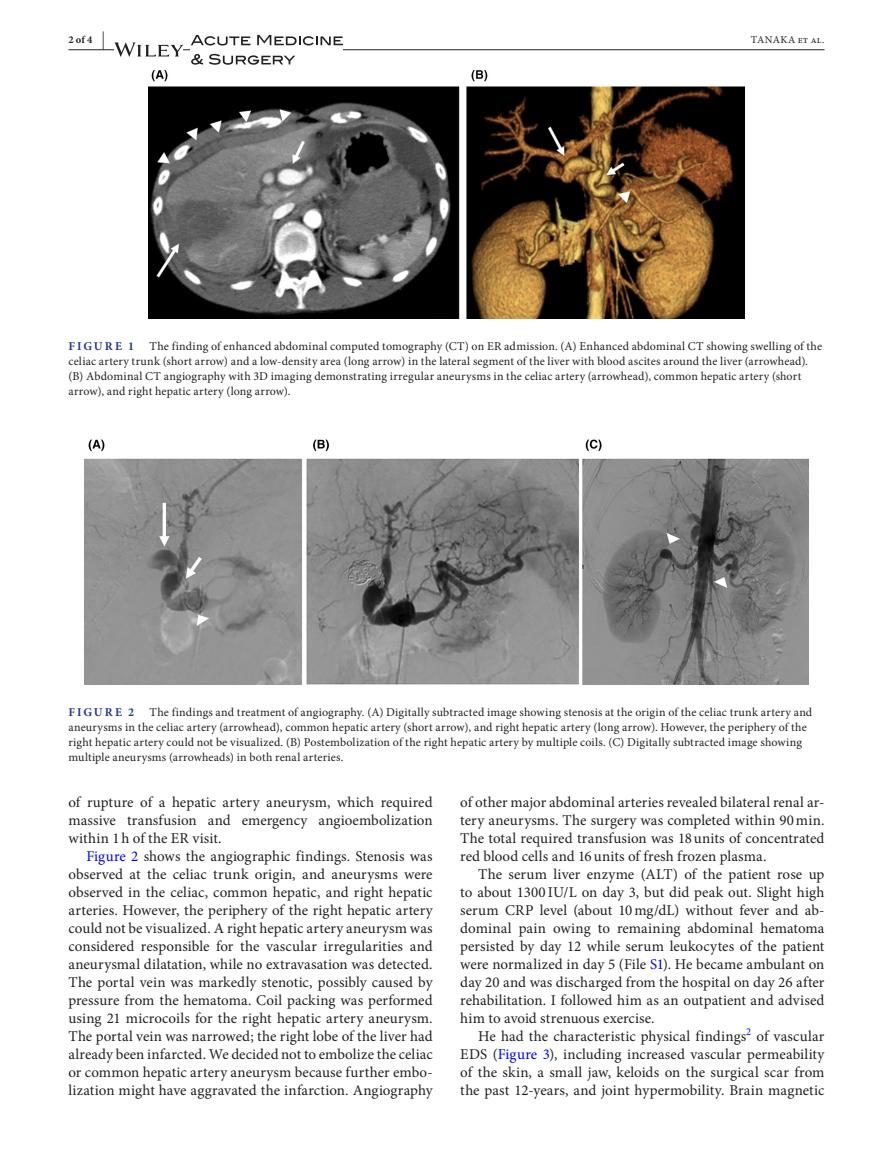
<style>
.page{position:relative;width:893px;height:1174px;background:#fff}
.page>*{position:absolute;margin:0;border:0;box-sizing:border-box;transform-origin:0 0}
.t1{font:15px/18px "Minion Pro";letter-spacing:.005em;color:#231f20;text-align:justify}
.t2{font:12px/15px "Minion Pro";letter-spacing:.01em;color:#231f20}
.t3{font:700 12px "Minion Pro";letter-spacing:.17em;color:#27388e}
.t4{font:10.5px "Minion Pro";letter-spacing:.03em;color:#231f20}
.t5{font:700 10.5px "Minion Pro";color:#231f20}
.s1{font-size:18px}
.s2{color:#00f}
</style>
<div class="page">
<hr style="left:68px;top:49px;width:756px;height:1px;background:#231f20">
<svg style="left:114px;top:42px;width:69px;height:15px"></svg>
<div style="left:191px;top:35px;width:152px;height:30px;background:#fff"></div>
<svg style="left:191px;top:35px;width:59px;height:10px"></svg>
<svg style="left:257px;top:35px;width:86px;height:10px"></svg>
<svg style="left:191px;top:54px;width:12px;height:11px"></svg>
<svg style="left:209px;top:54px;width:86px;height:11px"></svg>
<img style="left:149px;top:70px;width:595px;height:249px">
<img style="left:85px;top:439px;width:723px;height:245px">
<p class="t5" style="left:68px;top:32px;width:38px">2 of 4 <span class="s1">|</span></p>
<p class="t4" style="left:751px;top:32px;width:75px">TANAKA et al.</p>
<p class="t2" style="left:68px;top:338px;width:755px;text-indent:81px">The finding of enhanced abdominal computed tomography (CT) on ER admission. (A) Enhanced abdominal CT showing swelling of the celiac artery trunk (short arrow) and a low-density area (long arrow) in the lateral segment of the liver with blood ascites around the liver (arrowhead). (B) Abdominal CT angiography with 3D imaging demonstrating irregular aneurysms in the celiac artery (arrowhead), common hepatic artery (short arrow), and right hepatic artery (long arrow).</p>
<p class="t3" style="left:69px;top:337px;width:67px">FIGURE 1</p>
<p class="t2" style="left:68px;top:704px;width:745px;text-indent:81px">The findings and treatment of angiography. (A) Digitally subtracted image showing stenosis at the origin of the celiac trunk artery and aneurysms in the celiac artery (arrowhead), common hepatic artery (short arrow), and right hepatic artery (long arrow). However, the periphery of the right hepatic artery could not be visualized. (B) Postembolization of the right hepatic artery by multiple coils. (C) Digitally subtracted image showing multiple aneurysms (arrowheads) in both renal arteries.</p>
<p class="t3" style="left:69px;top:703px;width:67px">FIGURE 2</p>
<p class="t1" style="left:68px;top:793px;width:366px">of rupture of a hepatic artery aneurysm, which required massive transfusion and emergency angioembolization within 1h of the ER visit.</p>
<p class="t1" style="left:68px;top:847px;width:366px;text-indent:18px"><span class="s2">Figure 2</span> shows the angiographic findings. Stenosis was observed at the celiac trunk origin, and aneurysms were observed in the celiac, common hepatic, and right hepatic arteries. However, the periphery of the right hepatic artery could not be visualized. A right hepatic artery aneurysm was considered responsible for the vascular irregularities and aneurysmal dilatation, while no extravasation was detected.<br>The portal vein was markedly stenotic, possibly caused by pressure from the hematoma. Coil packing was performed using 21 microcoils for the right hepatic artery aneurysm.<br>The portal vein was narrowed; the right lobe of the liver had already been infarcted. We decided not to embolize the celiac or common hepatic artery aneurysm because further embo&shy;lization might have aggravated the infarction. Angiography</p>
<p class="t1" style="left:460px;top:793px;width:366px">of other major abdominal arteries revealed bilateral renal ar&shy;tery aneurysms. The surgery was completed within 90min.<br>The total required transfusion was 18units of concentrated red blood cells and 16units of fresh frozen plasma.</p>
<p class="t1" style="left:460px;top:865px;width:366px;text-indent:18px">The serum liver enzyme (ALT) of the patient rose up to about 1300 IU/L on day 3, but did peak out. Slight high serum CRP level (about 10mg/dL) without fever and ab&shy;dominal pain owing to remaining abdominal hematoma persisted by day 12 while serum leukocytes of the patient were normalized in day 5 (File <span class="s2">S1</span>). He became ambulant on day 20 and was discharged from the hospital on day 26 after rehabilitation. I followed him as an outpatient and advised him to avoid strenuous exercise.</p>
<p class="t1" style="left:460px;top:1027px;width:366px;text-indent:18px">He had the characteristic physical findings<sup>2</sup> of vascular EDS (<span class="s2">Figure 3</span>), including increased vascular permeability of the skin, a small jaw, keloids on the surgical scar from the past 12-years, and joint hypermobility. Brain magnetic</p>
</div>
